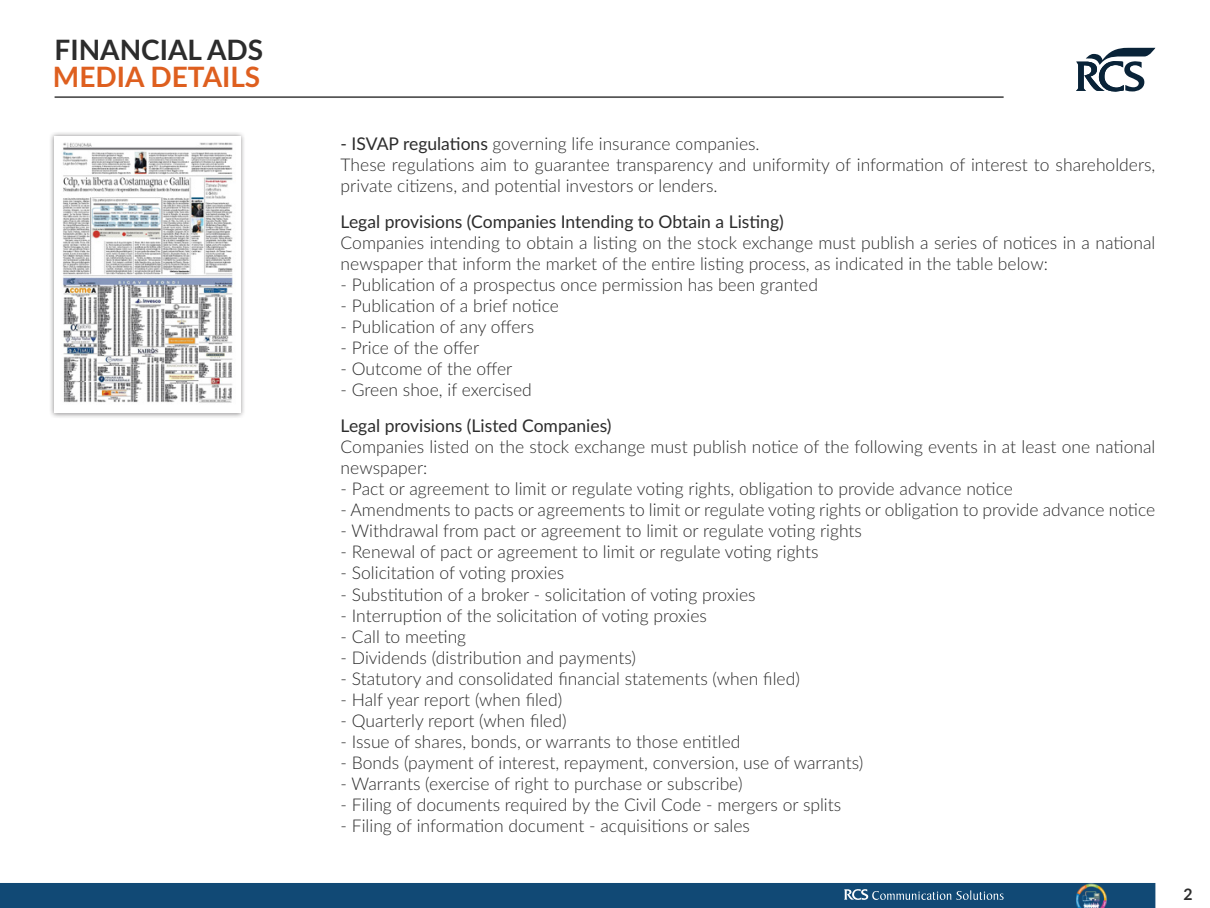
<style>
.page{position:relative;width:1210px;height:908px;background:#fff}
.page>*{position:absolute;margin:0;border:0;box-sizing:border-box;transform-origin:0 0}
.t1{font:700 28px "Lato";color:#2c2c2c}
.t2{font:700 28px "Lato";color:#de5f1f}
.testo_mezzo{font:300 17.5px/21px "Lato";color:#2c2c2c}
.testo_mezzo-2{font:17.5px "Lato";color:#2c2c2c}
.t3{font:700 15.75px "Lato";color:#2c2c2c}
.s1{font-weight:400}
</style>
<div class="page">
<div style="left:49px;top:131px;width:196px;height:287px;background:#231f20;opacity:.5"></div>
<img style="left:54px;top:136px;width:186px;height:276px">
<div style="left:0;top:883px;width:1155px;height:24px;background:#114975"></div>
<hr style="left:55px;top:96px;width:948px;height:2px;background:#565656">
<img style="left:1076px;top:883px;width:31px;height:24px">
<svg style="left:1076px;top:48px;width:79px;height:44px"></svg>
<h1 class="t1" style="left:55px;top:29px;width:210px">FINANCIAL ADS</h1>
<h1 class="t2" style="left:53px;top:56px;width:209px">MEDIA DETAILS</h1>
<p class="testo_mezzo" style="left:341px;top:133px;width:420px"><span class="s1">- ISVAP regulations</span> governing life insurance companies.</p>
<p class="testo_mezzo" style="left:341px;top:154px;width:816px">These regulations aim to guarantee transparency and uniformity of information of interest to shareholders, private citizens, and potential investors or lenders.</p>
<p class="testo_mezzo-2" style="left:341px;top:209px;width:445px">Legal provisions (Companies Intending to Obtain a Listing)</p>
<p class="testo_mezzo" style="left:341px;top:232px;width:816px">Companies intending to obtain a listing on the stock exchange must publish a series of notices in a national newspaper that inform the market of the entire listing process, as indicated in the table below:</p>
<p class="testo_mezzo" style="left:341px;top:274px;width:479px">- Publication of a prospectus once permission has been granted</p>
<p class="testo_mezzo" style="left:341px;top:295px;width:220px">- Publication of a brief notice</p>
<p class="testo_mezzo" style="left:341px;top:316px;width:195px">- Publication of any offers</p>
<p class="testo_mezzo" style="left:341px;top:337px;width:140px">- Price of the offer</p>
<p class="testo_mezzo" style="left:341px;top:358px;width:173px">- Outcome of the offer</p>
<p class="testo_mezzo" style="left:341px;top:379px;width:193px">- Green shoe, if exercised</p>
<p class="testo_mezzo-2" style="left:341px;top:413px;width:272px">Legal provisions (Listed Companies)</p>
<p class="testo_mezzo" style="left:341px;top:436px;width:816px">Companies listed on the stock exchange must publish notice of the following events in at least one national newspaper:</p>
<p class="testo_mezzo" style="left:341px;top:478px;width:674px">- Pact or agreement to limit or regulate voting rights, obligation to provide advance notice</p>
<p class="testo_mezzo" style="left:341px;top:499px;width:816px">- Amendments to pacts or agreements to limit or regulate voting rights or obligation to provide advance notice</p>
<p class="testo_mezzo" style="left:341px;top:520px;width:523px">- Withdrawal from pact or agreement to limit or regulate voting rights</p>
<p class="testo_mezzo" style="left:341px;top:541px;width:479px">- Renewal of pact or agreement to limit or regulate voting rights</p>
<p class="testo_mezzo" style="left:341px;top:562px;width:225px">- Solicitation of voting proxies</p>
<p class="testo_mezzo" style="left:341px;top:583px;width:416px">- Substitution of a broker - solicitation of voting proxies</p>
<p class="testo_mezzo" style="left:341px;top:604px;width:368px">- Interruption of the solicitation of voting proxies</p>
<p class="testo_mezzo" style="left:341px;top:625px;width:127px">- Call to meeting</p>
<p class="testo_mezzo" style="left:341px;top:646px;width:297px">- Dividends (distribution and payments)</p>
<p class="testo_mezzo" style="left:341px;top:667px;width:461px">- Statutory and consolidated financial statements (when filed)</p>
<p class="testo_mezzo" style="left:341px;top:688px;width:223px">- Half year report (when filed)</p>
<p class="testo_mezzo" style="left:341px;top:709px;width:227px">- Quarterly report (when filed)</p>
<p class="testo_mezzo" style="left:341px;top:730px;width:401px">- Issue of shares, bonds, or warrants to those entitled</p>
<p class="testo_mezzo" style="left:341px;top:751px;width:524px">- Bonds (payment of interest, repayment, conversion, use of warrants)</p>
<p class="testo_mezzo" style="left:341px;top:772px;width:403px">- Warrants (exercise of right to purchase or subscribe)</p>
<p class="testo_mezzo" style="left:341px;top:793px;width:502px">- Filing of documents required by the Civil Code - mergers or splits</p>
<p class="testo_mezzo" style="left:341px;top:814px;width:411px">- Filing of information document - acquisitions or sales</p>
<p class="t3" style="left:1183px;top:882px;width:11px">2</p>
</div>
